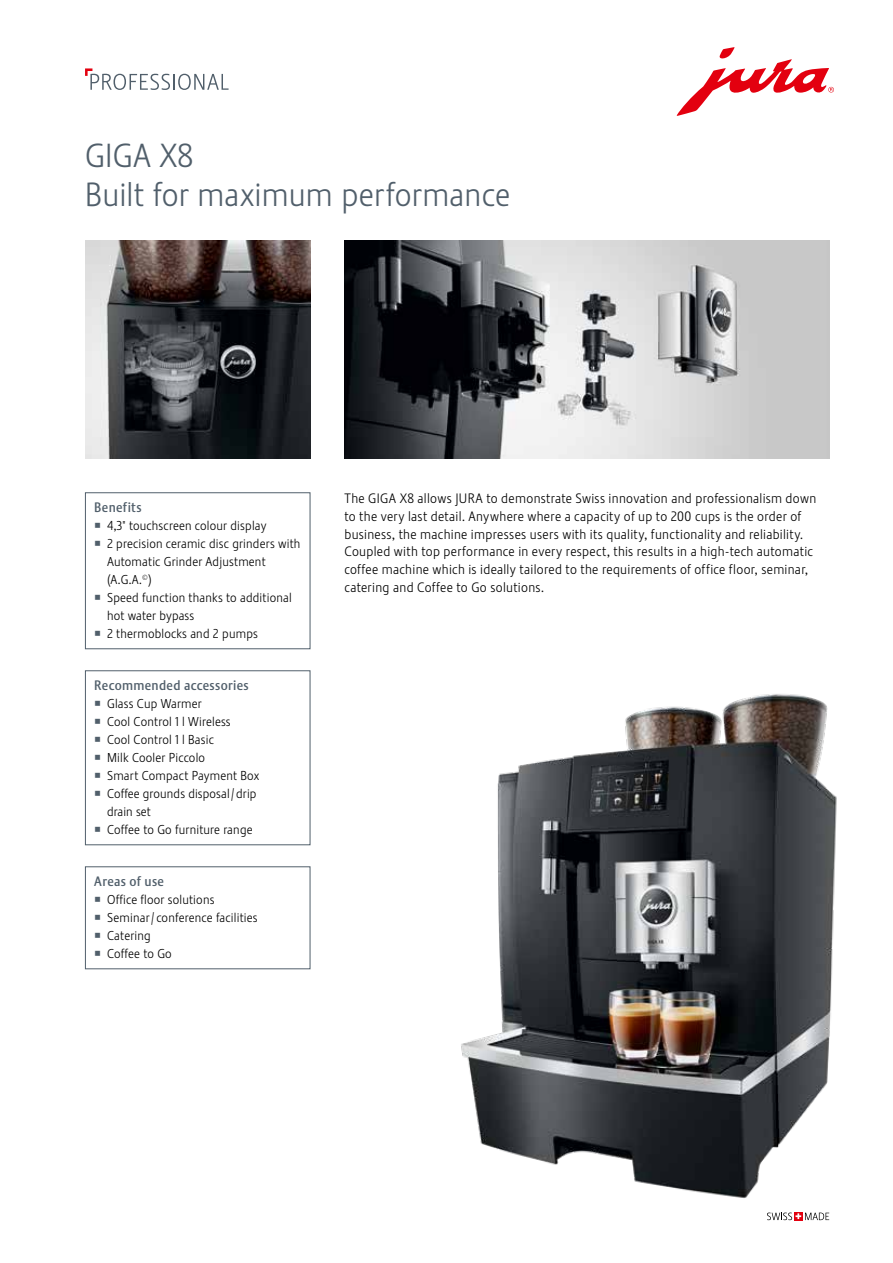
<style>
.page{position:relative;width:893px;height:1263px;background:#fff}
.page>*{position:absolute;margin:0;border:0;box-sizing:border-box;transform-origin:0 0}
.t1{font:33px/39px "Stalemate Pro 2 J Light";letter-spacing:.005em;color:#515f6b}
.t2{font:13.5px/18px "Stalemate Pro 2 J Light";letter-spacing:.025em;color:#000}
.t3{font:13.5px "Stalemate Pro 2 J Medium";letter-spacing:.025em;color:#515f6b}
.t4{font:12.75px/18px "Stalemate Pro 2 J Light";letter-spacing:.015em;color:#000}
</style>
<div class="page">
<img style="left:461px;top:694px;width:376px;height:527px">
<img style="left:85px;top:240px;width:225px;height:218px">
<img style="left:344px;top:240px;width:485px;height:218px">
<svg style="left:677px;top:47px;width:157px;height:69px"></svg>
<svg style="left:85px;top:68px;width:144px;height:22px"></svg>
<div style="left:85px;top:492px;width:225px;height:157px;border:1px solid #515f6b"></div>
<div style="left:85px;top:670px;width:225px;height:175px;border:1px solid #515f6b"></div>
<div style="left:85px;top:866px;width:225px;height:103px;border:1px solid #515f6b"></div>
<h1 class="t1" style="left:85px;top:136px;width:427px">GIGA X8<br>Built for maximum performance</h1>
<p class="t3" style="left:94px;top:499px;width:49px">Benefits</p>
<p class="t4" style="left:107px;top:516px;width:195px">4,3" touchscreen colour display<br>2 precision ceramic disc grinders with<br>Automatic Grinder Adjustment (A.G.A.<sup>©</sup>)<br>Speed function thanks to additional hot water bypass<br>2 thermoblocks and 2 pumps</p>
<p class="t3" style="left:94px;top:677px;width:156px">Recommended accessories</p>
<p class="t4" style="left:107px;top:694px;width:154px">Glass Cup Warmer<br>Cool Control 1 l Wireless<br>Cool Control 1 l Basic<br>Milk Cooler Piccolo<br>Smart Compact Payment Box<br>Coffee grounds disposal / drip drain set<br>Coffee to Go furniture range</p>
<p class="t3" style="left:94px;top:873px;width:71px">Areas of use</p>
<p class="t4" style="left:107px;top:890px;width:152px">Office floor solutions<br>Seminar / conference facilities<br>Catering<br>Coffee to Go</p>
<p class="t2" style="left:344px;top:489px;width:473px">The GIGA X8 allows JURA to demonstrate Swiss innovation and professionalism down to the very last detail. Anywhere where a capacity of up to 200 cups is the order of business, the machine impresses users with its quality, functionality and reliability.<br>Coupled with top performance in every respect, this results in a high-tech automatic coffee machine which is ideally tailored to the requirements of office floor, seminar, catering and Coffee to Go solutions.</p>
</div>
